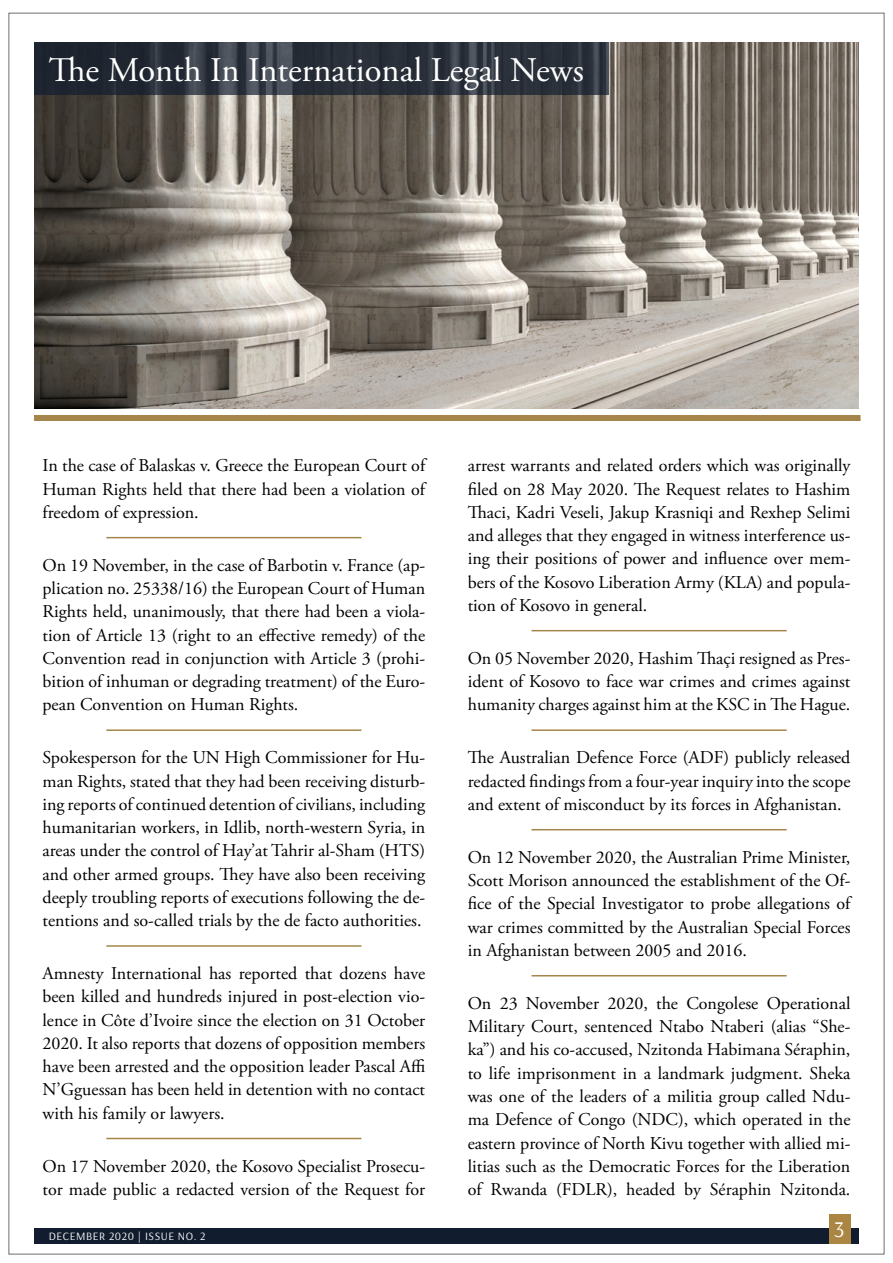
<style>
.page{position:relative;width:893px;height:1263px;background:#fff}
.page>*{position:absolute;margin:0;border:0;box-sizing:border-box;transform-origin:0 0}
.t1{font:34.5px "Adobe Garamond Pro";color:#fff}
.t2{font:22.5px "Arsenal";color:#fff}
.t3{font:18px/23.2px "Adobe Garamond Pro";color:#000;text-align:justify}
.t4{font:11.25px "Arsenal";letter-spacing:.05em;color:#fff}
</style>
<div class="page">
<div style="left:34px;top:1228px;width:825px;height:16px;background:#111d2f"></div>
<div style="left:829px;top:1214px;width:21px;height:30px;background:#ab8542"></div>
<hr style="left:106px;top:537px;width:255px;height:1px;background:#a5854a">
<hr style="left:106px;top:729px;width:255px;height:2px;background:#a5854a">
<hr style="left:106px;top:945px;width:255px;height:2px;background:#a5854a">
<hr style="left:106px;top:1138px;width:255px;height:1px;background:#a5854a">
<hr style="left:531px;top:630px;width:256px;height:1px;background:#a5854a">
<hr style="left:531px;top:729px;width:256px;height:2px;background:#a5854a">
<hr style="left:531px;top:829px;width:256px;height:1px;background:#a5854a">
<hr style="left:531px;top:975px;width:256px;height:1px;background:#a5854a">
<img style="left:34px;top:43px;width:825px;height:365px">
<div style="left:34px;top:415px;width:826px;height:6px;background:#a5854a"></div>
<svg style="left:34px;top:43px;width:574px;height:52px;background:#2b313b"></svg>
<h1 class="t1" style="left:49px;top:50px;width:537px">The Month In International Legal News</h1>
<p class="t3" style="left:43px;top:455px;width:384px">In the case of Balaskas v. Greece the European Court of Human Rights held that there had been a violation of freedom of expression.</p>
<p class="t3" style="left:43px;top:554px;width:384px">On 19 November, in the case of Barbotin v. France (ap&shy;plication no. 25338/16) the European Court of Human Rights held, unanimously, that there had been a viola&shy;tion of Article 13 (right to an effective remedy) of the Convention read in conjunction with Article 3 (prohi&shy;bition of inhuman or degrading treatment) of the Euro&shy;pean Convention on Human Rights.</p>
<p class="t3" style="left:43px;top:747px;width:384px">Spokesperson for the UN High Commissioner for Hu&shy;man Rights, stated that they had been receiving disturb&shy;ing reports of continued detention of civilians, including humanitarian workers, in Idlib, north-western Syria, in areas under the control of Hay’at Tahrir al-Sham (HTS) and other armed groups. They have also been receiving deeply troubling reports of executions following the de&shy;tentions and so-called trials by the de facto authorities.</p>
<p class="t3" style="left:43px;top:962px;width:384px">Amnesty International has reported that dozens have been killed and hundreds injured in post-election vio&shy;lence in Côte d’Ivoire since the election on 31 October 2020. It also reports that dozens of opposition members have been arrested and the opposition leader Pascal Affi N’Gguessan has been held in detention with no contact with his family or lawyers.</p>
<p class="t3" style="left:43px;top:1155px;width:384px">On 17 November 2020, the Kosovo Specialist Prosecu&shy;tor made public a redacted version of the Request for</p>
<p class="t4" style="left:49px;top:1229px;width:158px">DECEMBER 2020 | ISSUE NO. 2</p>
<p class="t3" style="left:468px;top:455px;width:384px">arrest warrants and related orders which was originally filed on 28 May 2020. The Request relates to Hashim Thaci, Kadri Veseli, Jakup Krasniqi and Rexhep Selimi and alleges that they engaged in witness interference us&shy;ing their positions of power and influence over mem&shy;bers of the Kosovo Liberation Army (KLA) and popula&shy;tion of Kosovo in general.</p>
<p class="t3" style="left:468px;top:647px;width:384px">On 05 November 2020, Hashim Thaçi resigned as Pres&shy;ident of Kosovo to face war crimes and crimes against humanity charges against him at the KSC in The Hague.</p>
<p class="t3" style="left:468px;top:747px;width:384px">The Australian Defence Force (ADF) publicly released redacted findings from a four-year inquiry into the scope and extent of misconduct by its forces in Afghanistan.</p>
<p class="t3" style="left:468px;top:846px;width:384px">On 12 November 2020, the Australian Prime Minister, Scott Morison announced the establishment of the Of&shy;fice of the Special Investigator to probe allegations of war crimes committed by the Australian Special Forces in Afghanistan between 2005 and 2016.</p>
<p class="t3" style="left:468px;top:992px;width:384px">On 23 November 2020, the Congolese Operational Military Court, sentenced Ntabo Ntaberi (alias “She&shy;ka”) and his co-accused, Nzitonda Habimana Séraphin, to life imprisonment in a landmark judgment. Sheka was one of the leaders of a militia group called Ndu&shy;ma Defence of Congo (NDC), which operated in the eastern province of North Kivu together with allied mi&shy;litias such as the Democratic Forces for the Liberation of Rwanda (FDLR), headed by Séraphin Nzitonda.</p>
<p class="t2" style="left:834px;top:1215px;width:12px">3</p>
</div>
